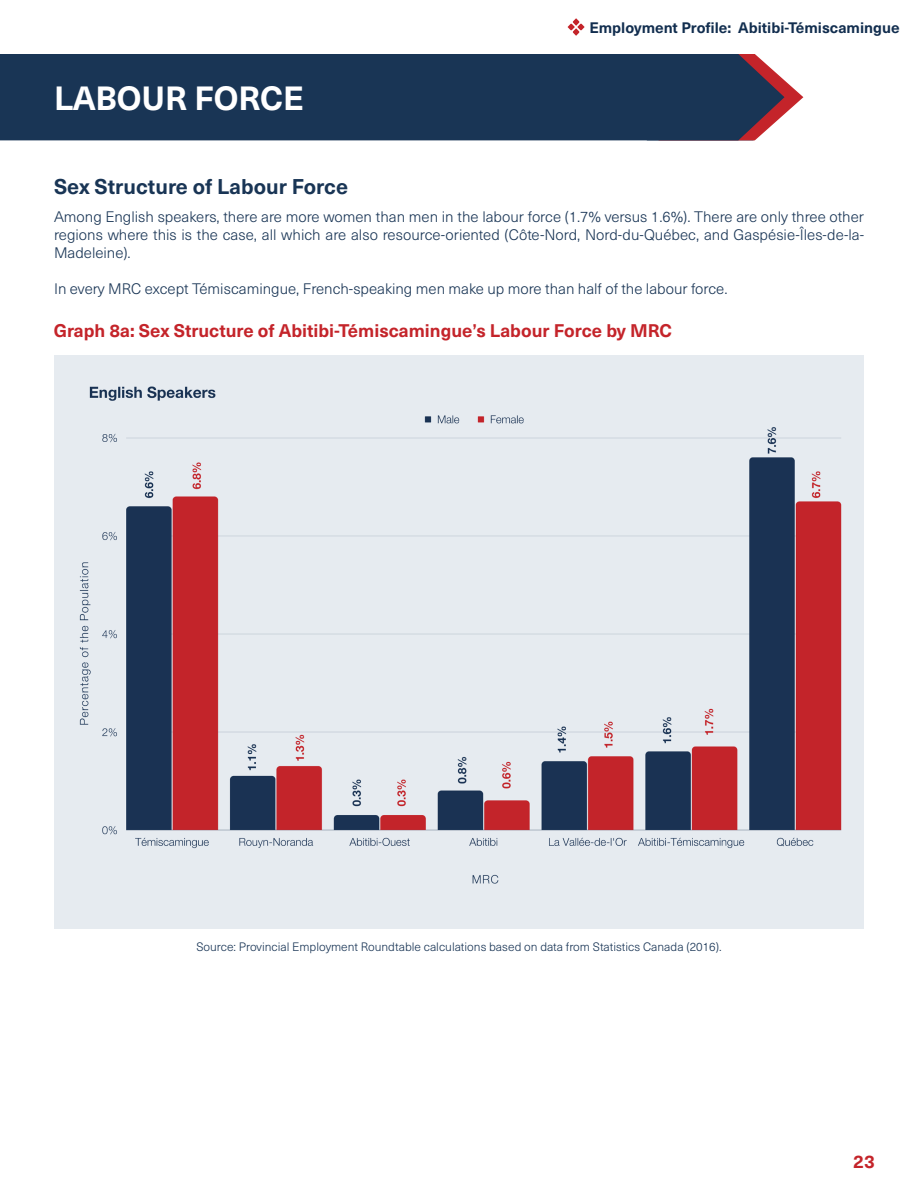
<style>
.page{position:relative;width:918px;height:1188px;background:#fff}
.page>*{position:absolute;margin:0;border:0;box-sizing:border-box;transform-origin:0 0}
.t1{font:700 33px "Neue Haas Unica W1 G";color:#fff}
.t2{font:700 21px "Neue Haas Unica W1 G";color:#193555}
.t3{font:700 18px "Neue Haas Unica W1 G";color:#c4242a}
.t4{font:300 15px/18px "Neue Haas Unica W1 G";color:#193555;text-align:justify}
.t5{font:700 15px "Neue Haas Unica W1 G";color:#122e4f}
.t6{font:300 12px "Neue Haas Unica W1 G";color:#193555}
</style>
<div class="page">
<div style="left:0;top:54px;width:754px;height:86px;background:#193555"></div>
<svg style="left:600px;top:54px;width:204px;height:87px"></svg>
<svg style="left:568px;top:18px;width:17px;height:18px"></svg>
<img style="left:54px;top:356px;width:810px;height:572px">
<p class="t1" style="left:54px;top:73px;width:252px">LABOUR FORCE</p>
<p class="t2" style="left:54px;top:171px;width:296px">Sex Structure of Labour Force</p>
<p class="t5" style="left:589px;top:16px;width:312px">Employment Profile: Abitibi-Témiscamingue</p>
<p class="t4" style="left:54px;top:207px;width:812px">Among English speakers, there are more women than men in the labour force (1.7% versus 1.6%). There are only three other regions where this is the case, all which are also resource-oriented (Côte-Nord, Nord-du-Québec, and Gaspésie-Îles-de-la-Madeleine).</p>
<p class="t4" style="left:54px;top:279px;width:675px">In every MRC except Témiscamingue, French-speaking men make up more than half of the labour force.</p>
<p class="t3" style="left:54px;top:317px;width:620px">Graph 8a: Sex Structure of Abitibi-Témiscamingue’s Labour Force by MRC</p>
<p class="t6" style="left:196px;top:938px;width:527px">Source: Provincial Employment Roundtable calculations based on data from Statistics Canada (2016).</p>
<p class="t3" style="left:853px;top:1148px;width:23px">23</p>
</div>
